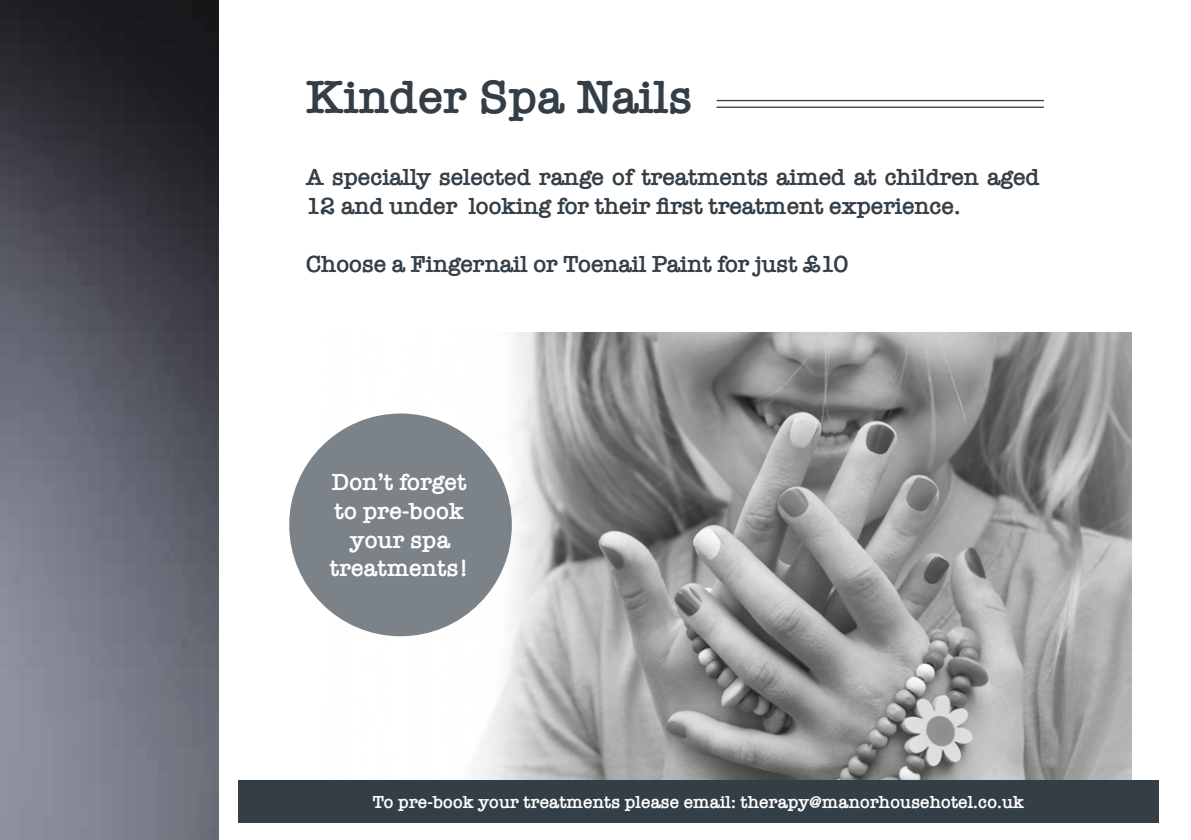
<style>
.page{position:relative;width:1191px;height:840px;background:#fff}
.page>*{position:absolute;margin:0;border:0;box-sizing:border-box;transform-origin:0 0}
.t1{font:600 48px "American Typewriter";color:#343e46}
.t2{font:600 24px/28.8px "American Typewriter";letter-spacing:-.01em;color:#343e46}
.t3{font:600 24px/28.8px "American Typewriter";color:#fff;text-align:center}
.t4{font:600 18px "American Typewriter";color:#fff}
</style>
<div class="page">
<img style="left:326px;top:332px;width:805px;height:447px">
<hr style="left:716px;top:106px;width:328px;height:2px;background:#343e46">
<hr style="left:716px;top:100px;width:328px;height:1px;background:#343e46">
<div style="left:289px;top:413px;width:223px;height:223px;background:#7b8389;border-radius:50%"></div>
<div style="left:238px;top:779px;width:921px;height:43px;background:#343e46"></div>
<img style="left:0;top:0;width:218px;height:839px">
<h1 class="t1" style="left:306px;top:60px;width:387px">Kinder Spa Nails</h1>
<p class="t2" style="left:306px;top:162px;width:735px">A specially selected range of treatments aimed at children aged<br>12 and under looking for their first treatment experience.</p>
<p class="t2" style="left:306px;top:248px;width:544px">Choose a Fingernail or Toenail Paint for just £10</p>
<p class="t3" style="left:330px;top:466px;width:140px">Don’t forget to pre-book your spa treatments!</p>
<p class="t4" style="left:373px;top:787px;width:653px">To pre-book your treatments please email: therapy@manorhousehotel.co.uk</p>
</div>
